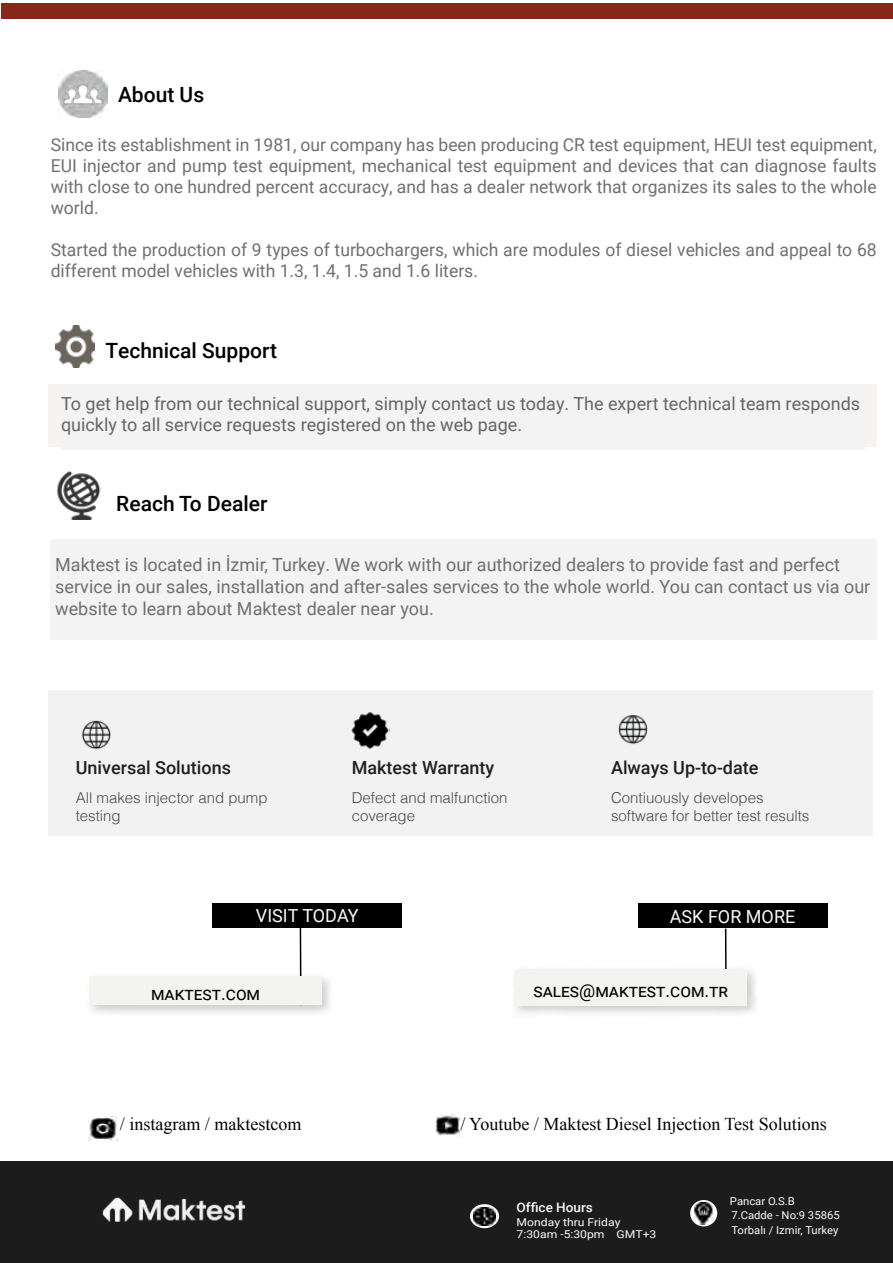
<style>
.page{position:relative;width:893px;height:1263px;background:#fff}
.page>*{position:absolute;margin:0;border:0;box-sizing:border-box;transform-origin:0 0}
.t1{font:500 21px "Roboto";color:#000}
.t2{font:18px/21.6px "Roboto";color:#6f6e70}
.t3{font:18px/21.6px "Roboto";color:#656566}
.t4{font:18px "Times New Roman";color:#000}
.t5{font:500 18px "Roboto";color:#212021}
.t6{font:18px "Roboto";letter-spacing:.02em;color:#000}
.t7{font:18px "Roboto";color:#fafafa}
.t8{font:17.7px/21px "Roboto";color:#716f73;text-align:justify}
.t9{font:300 15px/18px "Helvetica";color:#49474a}
.t10{font:500 13.05px "Roboto";color:#fcfafa}
.t11{font:10.95px "Roboto";color:#fafafa}
.t12{font:10.8px "Roboto";color:#fcfafa;scale:1.13 1}
</style>
<div class="page">
<div style="left:0;top:1161px;width:893px;height:102px;background:#1c1c1c"></div>
<div style="left:2px;top:3px;width:891px;height:15px;background:#862819"></div>
<div style="left:49px;top:384px;width:828px;height:63px;background:#f5f4f3"></div>
<div style="left:61px;top:391px;width:803px;height:58px;background:#f3f3f3"></div>
<img style="left:55px;top:326px;width:40px;height:42px">
<div style="left:51px;top:539px;width:826px;height:101px;background:#f3f3f3"></div>
<img style="left:57px;top:471px;width:44px;height:48px">
<div style="left:49px;top:691px;width:824px;height:145px;background:#f2f2f2"></div>
<img style="left:81px;top:720px;width:30px;height:30px">
<img style="left:618px;top:715px;width:30px;height:30px">
<img style="left:352px;top:712px;width:37px;height:37px">
<img style="left:58px;top:71px;width:49px;height:47px">
<img style="left:102px;top:1197px;width:144px;height:25px">
<svg style="left:470px;top:1204px;width:29px;height:24px"></svg>
<img style="left:473px;top:1207px;width:23px;height:18px">
<hr style="left:725px;top:929px;width:2px;height:77px;background:#000">
<div style="left:510px;top:965px;width:250px;height:54px;background:#000;opacity:.2"></div>
<div style="left:514px;top:969px;width:233px;height:37px;background:#f3f3f1"></div>
<div style="left:638px;top:904px;width:189px;height:24px;background:#000"></div>
<hr style="left:300px;top:928px;width:2px;height:77px;background:#000">
<div style="left:85px;top:972px;width:250px;height:46px;background:#000;opacity:.2"></div>
<div style="left:89px;top:976px;width:233px;height:29px;background:#f3f3f1"></div>
<div style="left:212px;top:903px;width:190px;height:24px;background:#000"></div>
<img style="left:89px;top:1116px;width:29px;height:25px">
<img style="left:435px;top:1115px;width:24px;height:21px">
<svg style="left:690px;top:1200px;width:27px;height:26px"></svg>
<img style="left:694px;top:1202px;width:20px;height:22px">
<p class="t1" style="left:118px;top:79px;width:88px">About Us</p>
<p class="t8" style="left:51px;top:134px;width:828px">Since its establishment in 1981, our company has been producing CR test equipment, HEUI test equipment, EUI injector and pump test equipment, mechanical test equipment and devices that can diagnose faults with close to one hundred percent accuracy, and has a dealer network that organizes its sales to the whole world.</p>
<p class="t8" style="left:51px;top:239px;width:827px">Started the production of 9 types of turbochargers, which are modules of diesel vehicles and appeal to 68 different model vehicles with 1.3, 1.4, 1.5 and 1.6 liters.</p>
<p class="t1" style="left:106px;top:336px;width:173px">Technical Support</p>
<p class="t3" style="left:61px;top:392px;width:801px">To get help from our technical support, simply contact us today. The expert technical team responds quickly to all service requests registered on the web page.</p>
<p class="t1" style="left:116px;top:488px;width:153px">Reach To Dealer</p>
<p class="t2" style="left:55px;top:553px;width:817px">Maktest is located in İzmir, Turkey. We work with our authorized dealers to provide fast and perfect service in our sales, installation and after-sales services to the whole world. You can contact us via our website to learn about Maktest dealer near you.</p>
<p class="t5" style="left:76px;top:755px;width:157px">Universal Solutions</p>
<p class="t9" style="left:76px;top:788px;width:193px">All makes injector and pump testing</p>
<p class="t5" style="left:352px;top:755px;width:144px">Maktest Warranty</p>
<p class="t9" style="left:352px;top:788px;width:157px">Defect and malfunction</p>
<p class="t9" style="left:352px;top:806px;width:65px">coverage</p>
<p class="t5" style="left:611px;top:755px;width:149px">Always Up-to-date</p>
<p class="t9" style="left:611px;top:788px;width:154px">Contiuously developes</p>
<p class="t9" style="left:611px;top:806px;width:200px">software for better test results</p>
<p class="t7" style="left:256px;top:903px;width:104px">VISIT TODAY</p>
<p class="t6" style="left:151px;top:981px;width:111px">maktest.com</p>
<p class="t7" style="left:670px;top:904px;width:127px">ASK FOR MORE</p>
<p class="t6" style="left:533px;top:978px;width:196px">sales@maktest.com.tr</p>
<p class="t4" style="left:120px;top:1111px;width:183px">/ instagram / maktestcom</p>
<p class="t4" style="left:460px;top:1112px;width:368px">/ Youtube / Maktest Diesel Injection Test Solutions</p>
<p class="t10" style="left:517px;top:1198px;width:78px">Office Hours</p>
<p class="t12" style="left:517px;top:1214px;width:93px">Monday thru Friday</p>
<p class="t12" style="left:517px;top:1226px;width:125px">7:30am -5:30pm GMT+3</p>
<p class="t11" style="left:730px;top:1193px;width:66px">Pancar O.S.B</p>
<p class="t11" style="left:731px;top:1208px;width:110px">7.Cadde - No:9 35865</p>
<p class="t11" style="left:731px;top:1222px;width:109px">Torbalı / Izmir, Turkey</p>
</div>
